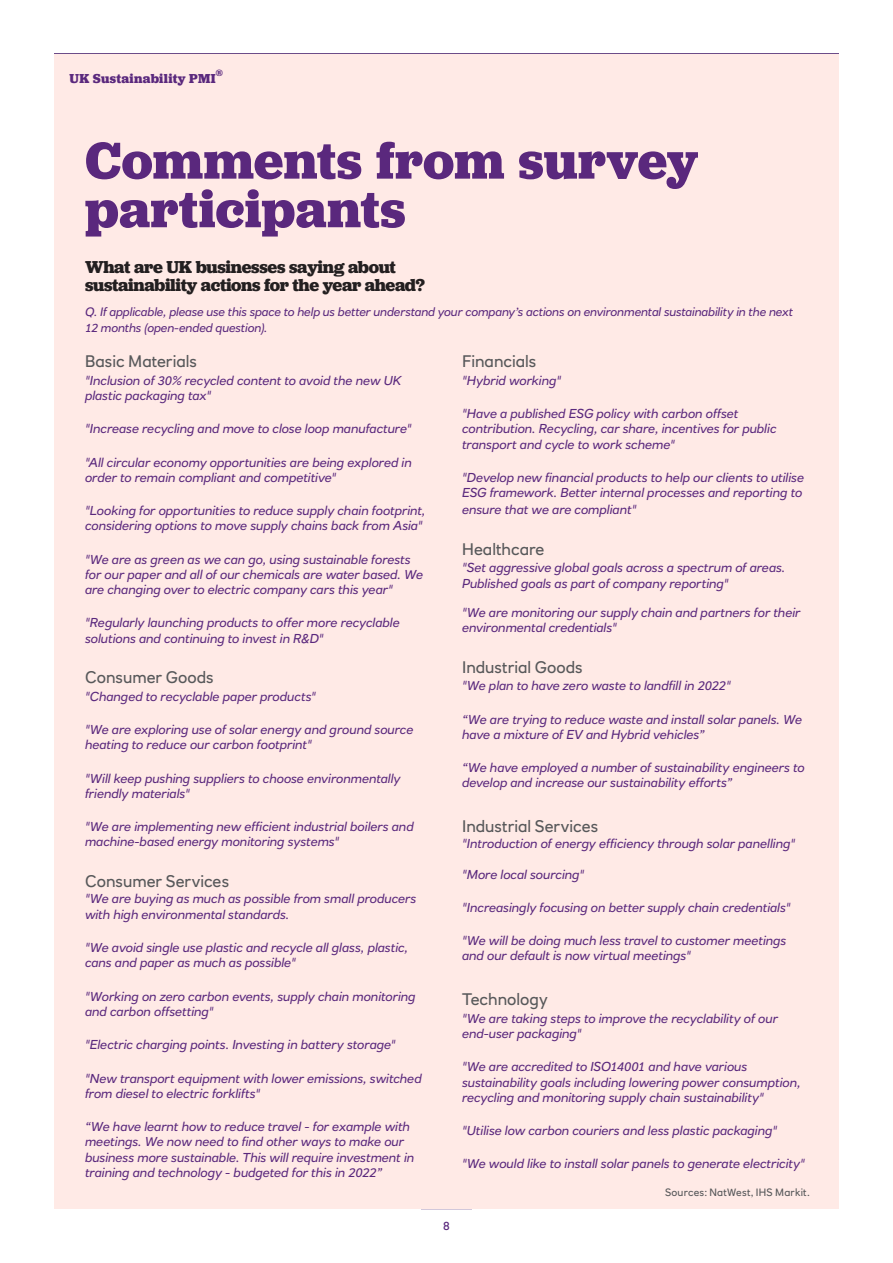
<style>
.page{position:relative;width:893px;height:1263px;background:#fff}
.page>*{position:absolute;margin:0;border:0;box-sizing:border-box;transform-origin:0 0}
.Section_header{font:700 54px/48.6px "Jubilat";letter-spacing:.005em;color:#5a287d}
.Chart_title{font:700 18px/18px "Jubilat";letter-spacing:-.02em;color:#231f20}
.Axis_title{font:16.5px "RN House Sans";color:#57585a}
.t1{font:700 13.5px "Jubilat";letter-spacing:.02em;color:#5a287d}
.Body_copy{font:italic 12.75px/15.3px "RN House Sans";letter-spacing:.01em;color:#5a287d}
.Axis_title-2{font:italic 12.75px/15.3px "RN House Sans";letter-spacing:.01em;color:#5a287d}
.Body_copy-2{font:italic 12px/15.3px "RN House Sans";color:#5a287d}
.t2{font:12px "RN House Sans";color:#5a287d}
.Axis_title-3{font:10.5px "RN House Sans";letter-spacing:.02em;color:#57585a}
.t3{font:700 9.45px "Jubilat";color:#5a287d}
</style>
<div class="page">
<hr style="left:54px;top:53px;width:785px;height:1px;background:#3f1464">
<hr style="left:421px;top:1208px;width:51px;height:1px;background:#3f1464">
<div style="left:54px;top:54px;width:785px;height:1154px;background:#ffeae6"></div>
<p class="t3" style="left:216px;top:67px;width:9px">®</p>
<p class="t1" style="left:70px;top:70px;width:148px">UK Sustainability PMI</p>
<p class="Section_header" style="left:85px;top:136px;width:615px">Comments from survey participants</p>
<p class="Chart_title" style="left:85px;top:258px;width:341px">What are UK businesses saying about sustainability actions for the year ahead?</p>
<p class="Body_copy-2" style="left:85px;top:305px;width:710px">Q. If applicable, please use this space to help us better understand your company’s actions on environmental sustainability in the next<br>12 months (open-ended question).</p>
<p class="Axis_title" style="left:85px;top:351px;width:113px">Basic Materials</p>
<p class="Body_copy" style="left:85px;top:373px;width:318px">"Inclusion of 30% recycled content to avoid the new UK plastic packaging tax"</p>
<p class="Body_copy" style="left:85px;top:421px;width:328px">"Increase recycling and move to close loop manufacture"</p>
<p class="Body_copy" style="left:85px;top:454px;width:328px">"All circular economy opportunities are being explored in order to remain compliant and competitive"</p>
<p class="Body_copy" style="left:85px;top:503px;width:342px">"Looking for opportunities to reduce supply chain footprint, considering options to move supply chains back from Asia"</p>
<p class="Body_copy" style="left:85px;top:551px;width:339px">"We are as green as we can go, using sustainable forests for our paper and all of our chemicals are water based. We are changing over to electric company cars this year"</p>
<p class="Body_copy" style="left:85px;top:615px;width:316px">"Regularly launching products to offer more recyclable solutions and continuing to invest in R&amp;D"</p>
<p class="Axis_title" style="left:85px;top:667px;width:130px">Consumer Goods</p>
<p class="Body_copy" style="left:85px;top:689px;width:232px">"Changed to recyclable paper products"</p>
<p class="Body_copy" style="left:85px;top:722px;width:330px">"We are exploring use of solar energy and ground source heating to reduce our carbon footprint"</p>
<p class="Body_copy" style="left:85px;top:770px;width:317px">"Will keep pushing suppliers to choose environmentally friendly materials"</p>
<p class="Body_copy" style="left:85px;top:819px;width:330px">"We are implementing new efficient industrial boilers and machine-based energy monitoring systems"</p>
<p class="Axis_title" style="left:85px;top:871px;width:146px">Consumer Services</p>
<p class="Axis_title-2" style="left:85px;top:891px;width:333px">"We are buying as much as possible from small producers with high environmental standards.</p>
<p class="Axis_title-2" style="left:85px;top:939px;width:325px">"We avoid single use plastic and recycle all glass, plastic, cans and paper as much as possible"</p>
<p class="Body_copy" style="left:85px;top:989px;width:332px">"Working on zero carbon events, supply chain monitoring and carbon offsetting"</p>
<p class="Body_copy" style="left:85px;top:1037px;width:312px">"Electric charging points. Investing in battery storage"</p>
<p class="Body_copy" style="left:85px;top:1070px;width:338px">"New transport equipment with lower emissions, switched from diesel to electric forklifts"</p>
<p class="Body_copy" style="left:85px;top:1119px;width:331px">“We have learnt how to reduce travel - for example with meetings. We now need to find other ways to make our business more sustainable. This will require investment in training and technology - budgeted for this in 2022”</p>
<p class="t2" style="left:443px;top:1219px;width:8px">8</p>
<p class="Axis_title" style="left:462px;top:351px;width:76px">Financials</p>
<p class="Body_copy" style="left:462px;top:373px;width:101px">"Hybrid working"</p>
<p class="Body_copy" style="left:462px;top:406px;width:316px">"Have a published ESG policy with carbon offset contribution. Recycling, car share, incentives for public transport and cycle to work scheme"</p>
<p class="Body_copy" style="left:462px;top:470px;width:343px">"Develop new financial products to help our clients to utilise<br>ESG framework. Better internal processes and reporting to</p>
<p class="Body_copy" style="left:462px;top:502px;width:176px">ensure that we are compliant"</p>
<p class="Axis_title" style="left:462px;top:538px;width:84px">Healthcare</p>
<p class="Axis_title-2" style="left:462px;top:560px;width:325px">"Set aggressive global goals across a spectrum of areas.<br>Published goals as part of company reporting"</p>
<p class="Body_copy" style="left:462px;top:605px;width:340px">"We are monitoring our supply chain and partners for their environmental credentials"</p>
<p class="Axis_title" style="left:462px;top:657px;width:122px">Industrial Goods</p>
<p class="Body_copy" style="left:462px;top:678px;width:270px">"We plan to have zero waste to landfill in 2022"</p>
<p class="Body_copy" style="left:462px;top:711px;width:341px">“We are trying to reduce waste and install solar panels. We have a mixture of EV and Hybrid vehicles”</p>
<p class="Body_copy" style="left:462px;top:760px;width:344px">“We have employed a number of sustainability engineers to develop and increase our sustainability efforts”</p>
<p class="Axis_title" style="left:462px;top:816px;width:138px">Industrial Services</p>
<p class="Axis_title-2" style="left:462px;top:836px;width:334px">"Introduction of energy efficiency through solar panelling"</p>
<p class="Body_copy" style="left:462px;top:867px;width:124px">"More local sourcing"</p>
<p class="Body_copy" style="left:462px;top:900px;width:330px">"Increasingly focusing on better supply chain credentials"</p>
<p class="Body_copy" style="left:462px;top:933px;width:326px">"We will be doing much less travel to customer meetings and our default is now virtual meetings"</p>
<p class="Axis_title" style="left:462px;top:989px;width:87px">Technology</p>
<p class="Body_copy" style="left:462px;top:1011px;width:317px">"We are taking steps to improve the recyclability of our end-user packaging"</p>
<p class="Body_copy" style="left:462px;top:1059px;width:340px">"We are accredited to ISO14001 and have various sustainability goals including lowering power consumption, recycling and monitoring supply chain sustainability"</p>
<p class="Body_copy" style="left:462px;top:1123px;width:317px">"Utilise low carbon couriers and less plastic packaging"</p>
<p class="Body_copy" style="left:462px;top:1156px;width:344px">"We would like to install solar panels to generate electricity"</p>
<p class="Axis_title-3" style="left:665px;top:1185px;width:146px">Sources: NatWest, IHS Markit.</p>
</div>
